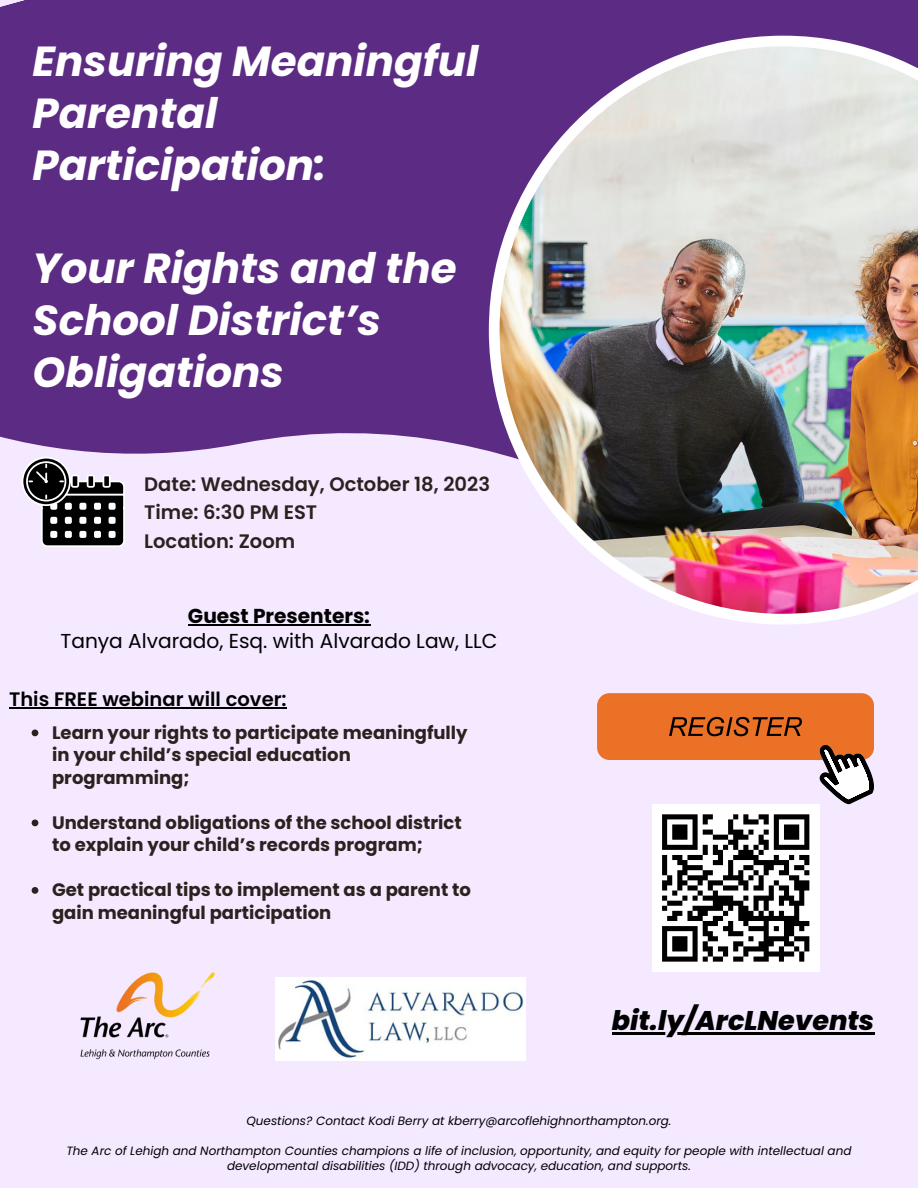
<style>
.page{position:relative;width:918px;height:1188px;background:#f5e9ff}
.page>*{position:absolute;margin:0;border:0;box-sizing:border-box;transform-origin:0 0}
.t1{font:italic 700 42px/51.8px "Poppins";color:#fff}
.t2{font:italic 800 27px "Poppins";color:#000}
.t3{font:20.1px "Poppins";color:#000}
.t4{font:700 20.1px "Poppins";color:#000}
.t5{font:600 19.5px/28.2px "Poppins";color:#29221e}
.t6{font:600 19.5px "Poppins";color:#000}
.t7{font:700 18px/22.5px "Poppins";color:#29221e}
.t8{font:italic 12px/15px "Poppins";color:#000;text-align:center}
</style>
<div class="page">
<div style="left:0;top:0;width:918px;height:454px;background:#5c2b84"></div>
<img style="left:489px;top:36px;width:429px;height:589px">
<div style="left:652px;top:804px;width:168px;height:168px;background:#fff"></div>
<svg style="left:662px;top:814px;width:148px;height:148px"></svg>
<div style="left:597px;top:693px;width:277px;height:67px;background:#ea7125;border-radius:12px"></div>
<svg style="left:819px;top:745px;width:55px;height:59px"></svg>
<svg style="left:669px;top:717px;width:133px;height:19px"></svg>
<svg style="left:22px;top:457px;width:103px;height:90px"></svg>
<img style="left:80px;top:972px;width:135px;height:88px">
<img style="left:275px;top:978px;width:251px;height:83px">
<svg style="left:32px;top:730px;width:6px;height:6px"></svg>
<svg style="left:32px;top:820px;width:6px;height:6px"></svg>
<svg style="left:32px;top:887px;width:6px;height:7px"></svg>
<hr style="left:9px;top:707px;width:278px;height:2px;background:#000">
<hr style="left:612px;top:1033px;width:262px;height:2px;background:#000">
<hr style="left:188px;top:625px;width:182px;height:1px;background:#000">
<h1 class="t1" style="left:33px;top:36px;width:447px">Ensuring Meaningful<br>Parental<br>Participation:</h1>
<h1 class="t1" style="left:33px;top:243px;width:425px">Your Rights and the<br>School District’s<br>Obligations</h1>
<h3 class="t5" style="left:144px;top:471px;width:347px">Date: Wednesday, October 18, 2023<br>Time: 6:30 PM EST<br>Location: Zoom</h3>
<h3 class="t4" style="left:188px;top:605px;width:184px">Guest Presenters:</h3>
<h3 class="t3" style="left:60px;top:629px;width:439px">Tanya Alvarado, Esq. with Alvarado Law, LLC</h3>
<h3 class="t6" style="left:9px;top:688px;width:279px">This FREE webinar will cover:</h3>
<h3 class="t7" style="left:52px;top:721px;width:417px">Learn your rights to participate meaningfully in your child’s special education programming;</h3>
<h3 class="t7" style="left:52px;top:811px;width:411px">Understand obligations of the school district to explain your child’s records program;</h3>
<h3 class="t7" style="left:52px;top:879px;width:420px">Get practical tips to implement as a parent to gain meaningful participation</h3>
<h2 class="t2" style="left:612px;top:1005px;width:264px">bit.ly/ArcLNevents</h2>
<p class="t8" style="left:246px;top:1113px;width:427px">Questions? Contact Kodi Berry at kberry@arcoflehighnorthampton.org.</p>
<p class="t8" style="left:66px;top:1143px;width:787px">The Arc of Lehigh and Northampton Counties champions a life of inclusion, opportunity, and equity for people with intellectual and developmental disabilities (IDD) through advocacy, education, and supports.</p>
</div>
